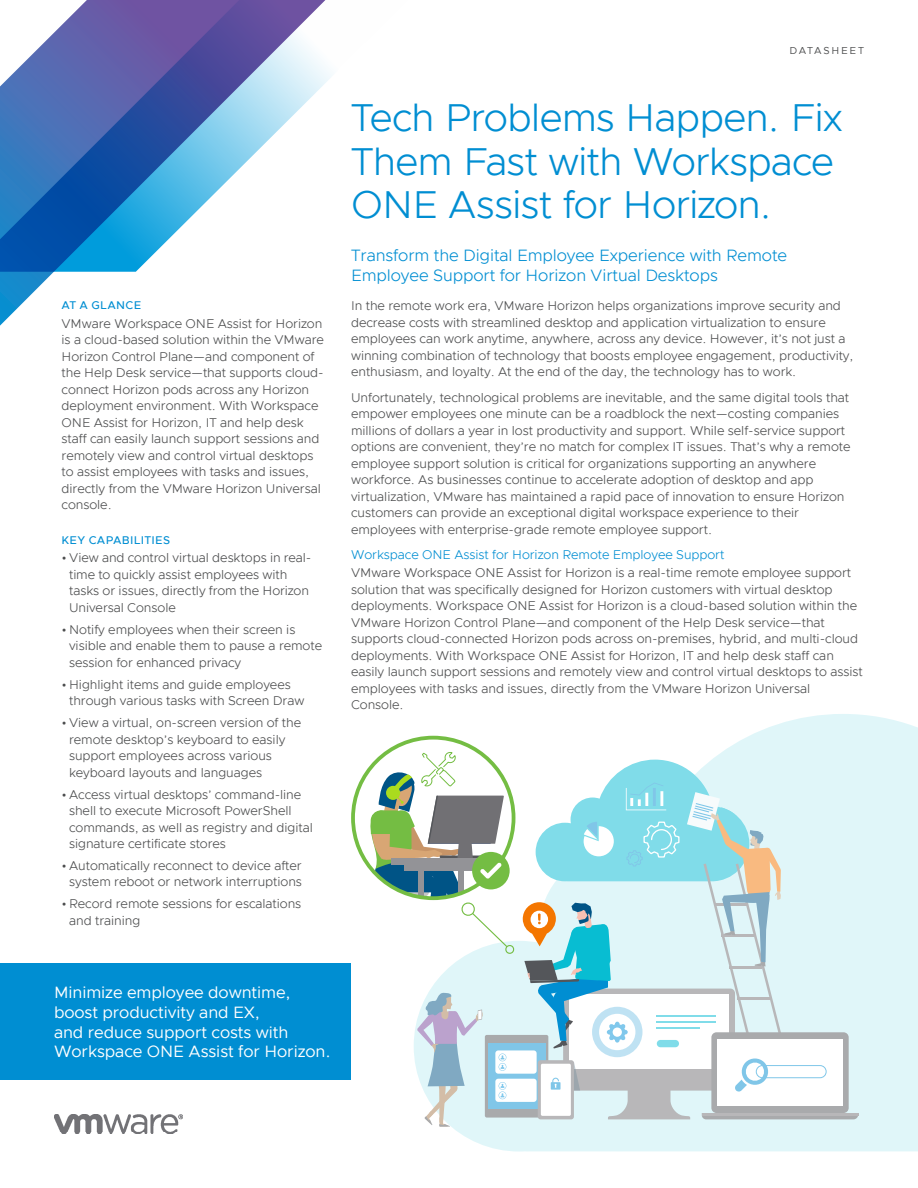
<style>
.page{position:relative;width:918px;height:1188px;background:#fff}
.page>*{position:absolute;margin:0;border:0;box-sizing:border-box;transform-origin:0 0}
.t1{font:300 39px/43.5px "Metropolis";letter-spacing:-.02em;color:#008ed2}
.t2{font:16.5px/19.8px "Metropolis";letter-spacing:-.005em;color:#fff}
.t3{font:300 16.5px/19.8px "Metropolis";letter-spacing:-.005em;color:#008ed2}
.t4{font:300 12.75px/16.5px "Metropolis";letter-spacing:-.005em;color:#4b4c4d}
.t5{font:300 12.75px "Metropolis";letter-spacing:-.005em;color:#008ed2}
.t6{font:500 11.25px "Metropolis";letter-spacing:.025em;color:#008ed2}
.t7{font:10.2px "Metropolis";letter-spacing:.165em;color:#4b4c4d}
</style>
<div class="page">
<img style="left:54px;top:1114px;width:129px;height:20px">
<svg style="left:0;top:272px;width:54px;height:54px"></svg>
<svg style="left:0;top:0;width:332px;height:272px"></svg>
<div style="left:0;top:963px;width:351px;height:116px;background:#008ed2"></div>
<svg style="left:414px;top:714px;width:504px;height:438px;fill:#e0f6f9"></svg>
<svg style="left:610px;top:1151px;width:13px;height:1px"></svg>
<div style="left:485px;top:1035px;width:63px;height:83px;background:#a9aaac;border-radius:2px"></div>
<div style="left:488px;top:1044px;width:57px;height:65px;background:#80c6e8"></div>
<div style="left:495px;top:1050px;width:42px;height:24px;background:#fff;border-radius:3px"></div>
<div style="left:495px;top:1079px;width:42px;height:23px;background:#fff;border-radius:3px"></div>
<svg style="left:499px;top:1054px;width:7px;height:17px"></svg>
<svg style="left:499px;top:1082px;width:7px;height:17px"></svg>
<svg style="left:417px;top:992px;width:66px;height:135px;background:#cddce5"></svg>
<svg style="left:523px;top:760px;width:335px;height:359px"></svg>
<svg style="left:365px;top:752px;width:151px;height:203px"></svg>
<p class="t6" style="left:62px;top:298px;width:81px">AT A GLANCE</p>
<p class="t4" style="left:62px;top:315px;width:264px">VMware Workspace ONE Assist for Horizon is a cloud-based solution within the VMware Horizon Control Plane—and component of the Help Desk service—that supports cloud&shy;connect Horizon pods across any Horizon deployment environment. With Workspace ONE Assist for Horizon, IT and help desk staff can easily launch support sessions and remotely view and control virtual desktops to assist employees with tasks and issues, directly from the VMware Horizon Universal console.</p>
<p class="t6" style="left:62px;top:533px;width:110px">KEY CAPABILITIES</p>
<p class="t4" style="left:69px;top:550px;width:244px;text-indent:-8px">• View and control virtual desktops in real&shy;time to quickly assist employees with tasks or issues, directly from the Horizon Universal Console</p>
<p class="t4" style="left:69px;top:621px;width:255px;text-indent:-8px">• Notify employees when their screen is visible and enable them to pause a remote session for enhanced privacy</p>
<p class="t4" style="left:69px;top:676px;width:237px;text-indent:-8px">• Highlight items and guide employees through various tasks with Screen Draw</p>
<p class="t4" style="left:69px;top:714px;width:234px;text-indent:-8px">• View a virtual, on-screen version of the remote desktop’s keyboard to easily support employees across various keyboard layouts and languages</p>
<p class="t4" style="left:69px;top:786px;width:245px;text-indent:-8px">• Access virtual desktops’ command-line shell to execute Microsoft PowerShell commands, as well as registry and digital signature certificate stores</p>
<p class="t4" style="left:62px;top:857px;width:242px;text-align:center">• Automatically reconnect to device after system reboot or network interruptions</p>
<p class="t4" style="left:69px;top:896px;width:234px;text-indent:-8px">• Record remote sessions for escalations and training</p>
<p class="t7" style="left:790px;top:44px;width:76px">DATASHEET</p>
<h1 class="t1" style="left:351px;top:96px;width:493px">Tech Problems Happen. Fix<br>Them Fast with Workspace<br>ONE Assist for Horizon.</h1>
<p class="t3" style="left:351px;top:245px;width:438px">Transform the Digital Employee Experience with Remote<br>Employee Support for Horizon Virtual Desktops</p>
<p class="t4" style="left:351px;top:297px;width:504px">In the remote work era, VMware Horizon helps organizations improve security and decrease costs with streamlined desktop and application virtualization to ensure employees can work anytime, anywhere, across any device. However, it’s not just a winning combination of technology that boosts employee engagement, productivity, enthusiasm, and loyalty. At the end of the day, the technology has to work.</p>
<p class="t4" style="left:351px;top:389px;width:501px">Unfortunately, technological problems are inevitable, and the same digital tools that empower employees one minute can be a roadblock the next—costing companies millions of dollars a year in lost productivity and support. While self-service support options are convenient, they’re no match for complex IT issues. That’s why a remote employee support solution is critical for organizations supporting an anywhere workforce. As businesses continue to accelerate adoption of desktop and app virtualization, VMware has maintained a rapid pace of innovation to ensure Horizon customers can provide an exceptional digital workspace experience to their employees with enterprise-grade remote employee support.</p>
<p class="t5" style="left:351px;top:547px;width:375px">Workspace ONE Assist for Horizon Remote Employee Support</p>
<p class="t4" style="left:351px;top:564px;width:513px">VMware Workspace ONE Assist for Horizon is a real-time remote employee support solution that was specifically designed for Horizon customers with virtual desktop deployments. Workspace ONE Assist for Horizon is a cloud-based solution within the VMware Horizon Control Plane—and component of the Help Desk service—that supports cloud-connected Horizon pods across on-premises, hybrid, and multi-cloud deployments. With Workspace ONE Assist for Horizon, IT and help desk staff can easily launch support sessions and remotely view and control virtual desktops to assist employees with tasks and issues, directly from the VMware Horizon Universal Console.</p>
<p class="t2" style="left:54px;top:982px;width:278px">Minimize employee downtime, boost productivity and EX,<br>and reduce support costs with<br>Workspace ONE Assist for Horizon.</p>
</div>
